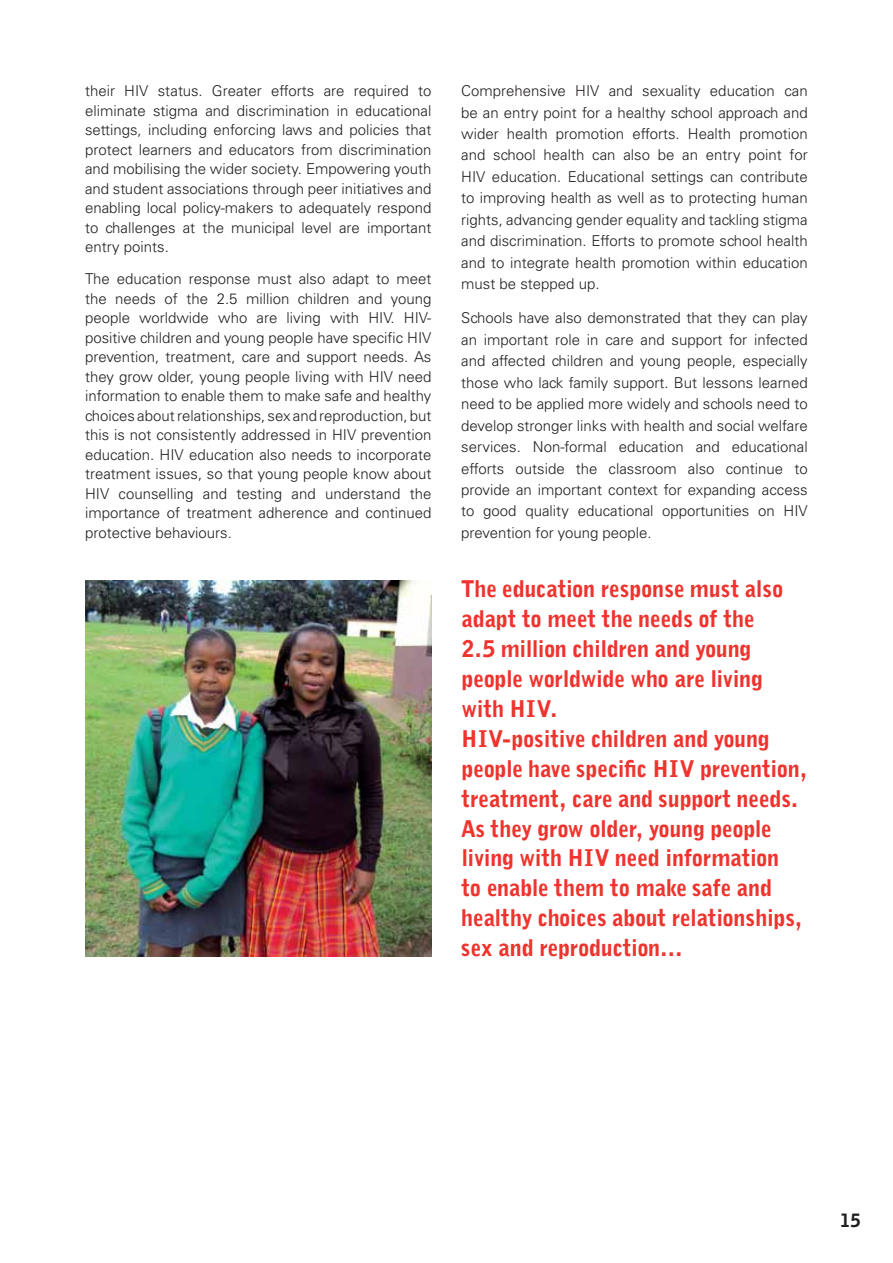
<style>
.page{position:relative;width:893px;height:1263px;background:#fff}
.page>*{position:absolute;margin:0;border:0;box-sizing:border-box;transform-origin:0 0}
.t1{font:900 22.5px/30px "Grotesque MT Std";letter-spacing:-.02em;color:#ee342e}
.t2{font:900 18px "Grotesque MT Std";color:#231f20}
.t3{font:300 15px/19.5px "Univers LT Std";color:#231f20;text-align:justify}
</style>
<div class="page">
<img style="left:85px;top:580px;width:346px;height:377px">
<p class="t3" style="left:85px;top:82px;width:348px">their HIV status. Greater efforts are required to eliminate stigma and discrimination in educational settings, including enforcing laws and policies that protect learners and educators from discrimination and mobilising the wider society. Empowering youth and student associations through peer initiatives and enabling local policy-makers to adequately respond to challenges at the municipal level are important entry points.</p>
<p class="t3" style="left:85px;top:270px;width:348px">The education response must also adapt to meet the needs of the 2.5 million children and young people worldwide who are living with HIV. HIV&shy;positive children and young people have specific HIV prevention, treatment, care and support needs. As they grow older, young people living with HIV need information to enable them to make safe and healthy choices about relationships, sex and reproduction, but this is not consistently addressed in HIV prevention education. HIV education also needs to incorporate treatment issues, so that young people know about HIV counselling and testing and understand the importance of treatment adherence and continued protective behaviours.</p>
<p class="t3" style="left:461px;top:81px;width:348px;line-height:21.5px">Comprehensive HIV and sexuality education can be an entry point for a healthy school approach and wider health promotion efforts. Health promotion and school health can also be an entry point for HIV education. Educational settings can contribute to improving health as well as to protecting human rights, advancing gender equality and tackling stigma and discrimination. Efforts to promote school health and to integrate health promotion within education must be stepped up.</p>
<p class="t3" style="left:461px;top:308px;width:348px;line-height:21.5px">Schools have also demonstrated that they can play an important role in care and support for infected and affected children and young people, especially those who lack family support. But lessons learned need to be applied more widely and schools need to develop stronger links with health and social welfare services. Non-formal education and educational efforts outside the classroom also continue to provide an important context for expanding access to good quality educational opportunities on HIV prevention for young people.</p>
<p class="t1" style="left:461px;top:575px;width:347px">The education response must also adapt to meet the needs of the<br>2.5 million children and young people worldwide who are living with HIV.<br>HIV-positive children and young people have specific HIV prevention, treatment, care and support needs.<br>As they grow older, young people living with HIV need information<br>to enable them to make safe and healthy choices about relationships, sex and reproduction…</p>
<p class="t2" style="left:839px;top:1213px;width:23px">15</p>
</div>
